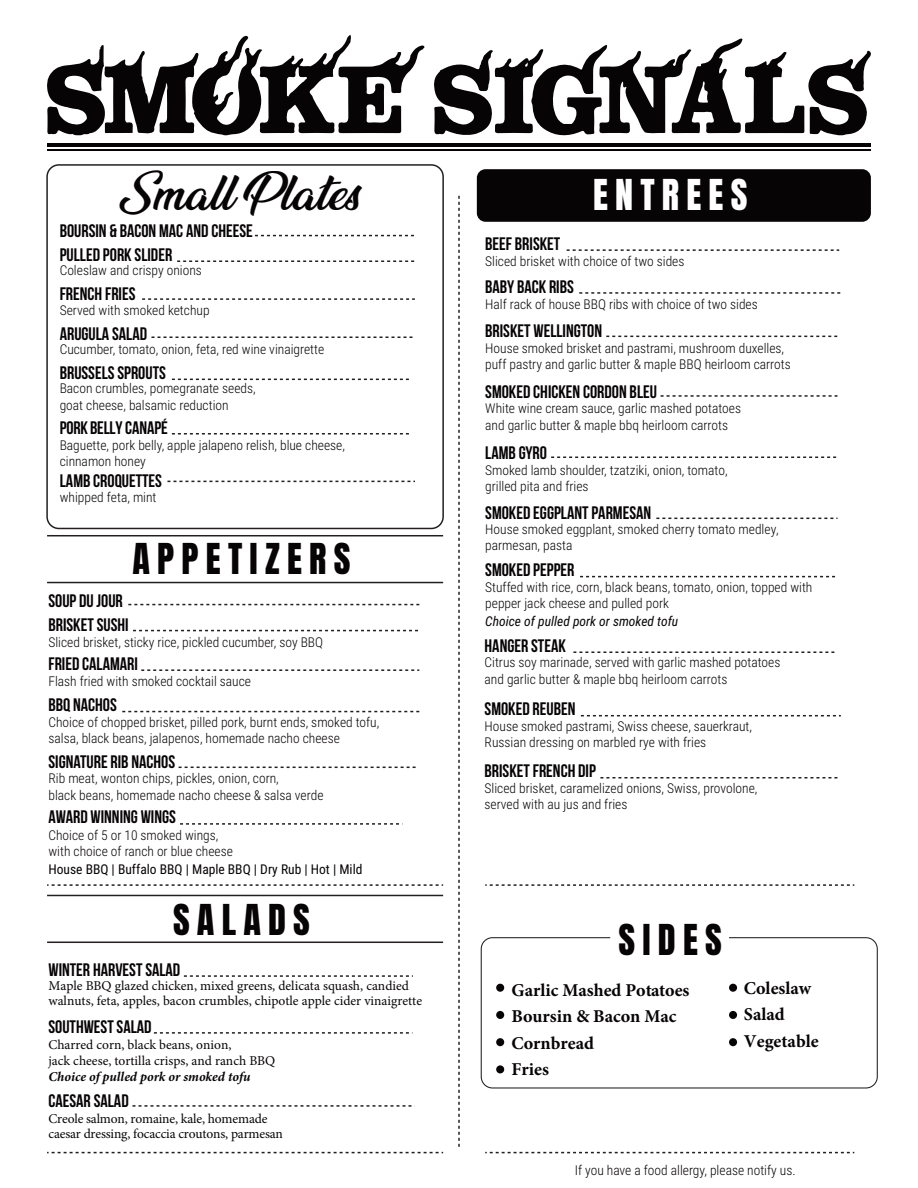
<style>
.page{position:relative;width:918px;height:1188px;background:#fff}
.page>*{position:absolute;margin:0;border:0;box-sizing:border-box;transform-origin:0 0}
.t1{font:900 43.05px "Ananda";color:#070406}
.t2{font:36.15px "Anton";letter-spacing:.2em;color:#070406}
.t3{font:36.15px "Anton";letter-spacing:.2em;color:#fff}
.t4{font:700 18.15px/24.2px "Bebas Neue";color:#070406}
.t5{font:700 18.15px/26.4px "Minion Pro";color:#070406}
.t6{font:300 13.5px/16.5px "Roboto Condensed";color:#070406}
.t7{font:13.5px/15.9px "Minion Pro";color:#070406}
.t8{font:13.5px "Roboto Condensed";color:#070406}
.t9{font:italic 700 13.5px "Minion Pro";color:#070406}
.t10{font:italic 13.5px "Roboto Condensed";color:#070406}
</style>
<div class="page">
<svg style="left:434px;top:38px;width:437px;height:98px"></svg>
<svg style="left:47px;top:35px;width:378px;height:101px"></svg>
<hr style="left:47px;top:143px;width:824px;height:4px;background:#070406">
<hr style="left:47px;top:149px;width:824px;height:2px;background:#070406">
<div style="left:46px;top:164px;width:398px;height:365px;border:2px solid #231f20;border-radius:12px"></div>
<div style="left:481px;top:937px;width:397px;height:152px;border:1px solid #231f20;border-radius:11px"></div>
<hr style="left:47px;top:535px;width:396px;height:1px;background:#231f20">
<hr style="left:47px;top:582px;width:396px;height:1px;background:#231f20">
<hr style="left:47px;top:895px;width:396px;height:1px;background:#231f20">
<hr style="left:47px;top:942px;width:396px;height:1px;background:#231f20">
<svg style="left:47px;top:884px;width:396px;height:2px"></svg>
<svg style="left:47px;top:1152px;width:396px;height:1px"></svg>
<svg style="left:485px;top:884px;width:369px;height:2px"></svg>
<svg style="left:485px;top:1152px;width:369px;height:1px"></svg>
<div style="left:477px;top:169px;width:394px;height:53px;background:#070406;border-radius:9px"></div>
<svg style="left:458px;top:196px;width:2px;height:951px"></svg>
<div style="left:496px;top:984px;width:8px;height:8px;background:#070406;border-radius:50%"></div>
<div style="left:496px;top:1011px;width:8px;height:8px;background:#070406;border-radius:50%"></div>
<div style="left:496px;top:1038px;width:8px;height:8px;background:#070406;border-radius:50%"></div>
<div style="left:729px;top:984px;width:8px;height:8px;background:#070406;border-radius:50%"></div>
<div style="left:729px;top:1011px;width:8px;height:8px;background:#070406;border-radius:50%"></div>
<div style="left:729px;top:1038px;width:8px;height:8px;background:#070406;border-radius:50%"></div>
<div style="left:496px;top:1065px;width:8px;height:8px;background:#070406;border-radius:50%"></div>
<svg style="left:255px;top:235px;width:159px;height:1px"></svg>
<svg style="left:177px;top:260px;width:238px;height:2px"></svg>
<svg style="left:142px;top:298px;width:273px;height:2px"></svg>
<svg style="left:151px;top:337px;width:262px;height:1px"></svg>
<svg style="left:172px;top:379px;width:237px;height:1px"></svg>
<svg style="left:172px;top:433px;width:237px;height:2px"></svg>
<svg style="left:128px;top:604px;width:292px;height:1px"></svg>
<svg style="left:133px;top:630px;width:285px;height:1px"></svg>
<svg style="left:141px;top:669px;width:278px;height:2px"></svg>
<svg style="left:122px;top:711px;width:297px;height:1px"></svg>
<svg style="left:179px;top:767px;width:237px;height:1px"></svg>
<svg style="left:180px;top:823px;width:219px;height:2px"></svg>
<svg style="left:600px;top:777px;width:238px;height:2px"></svg>
<svg style="left:581px;top:715px;width:260px;height:1px"></svg>
<svg style="left:573px;top:651px;width:262px;height:2px"></svg>
<svg style="left:580px;top:576px;width:256px;height:1px"></svg>
<svg style="left:656px;top:518px;width:182px;height:1px"></svg>
<svg style="left:551px;top:457px;width:286px;height:1px"></svg>
<svg style="left:661px;top:395px;width:177px;height:2px"></svg>
<svg style="left:606px;top:336px;width:232px;height:1px"></svg>
<svg style="left:579px;top:292px;width:261px;height:2px"></svg>
<svg style="left:567px;top:249px;width:272px;height:2px"></svg>
<svg style="left:184px;top:975px;width:229px;height:2px"></svg>
<svg style="left:154px;top:1032px;width:258px;height:2px"></svg>
<svg style="left:132px;top:1105px;width:283px;height:2px"></svg>
<svg style="left:167px;top:481px;width:248px;height:1px"></svg>
<h1 class="t1" style="left:120px;top:170px;width:242px">Small Plates</h1>
<h3 class="t4" style="left:60px;top:218px;width:195px">BOURSIN &amp; BACON MAC AND CHEESE<br>PULLED PORK SLIDER</h3>
<p class="t6" style="left:60px;top:262px;width:144px">Coleslaw and crispy onions</p>
<h3 class="t4" style="left:60px;top:282px;width:77px">FRENCH FRIES</h3>
<p class="t6" style="left:60px;top:301px;width:151px">Served with smoked ketchup</p>
<h3 class="t4" style="left:60px;top:321px;width:89px">ARUGULA SALAD</h3>
<p class="t6" style="left:60px;top:340px;width:266px">Cucumber, tomato, onion, feta, red wine vinaigrette</p>
<h3 class="t4" style="left:60px;top:361px;width:108px">BRUSSELS SPROUTS</h3>
<p class="t6" style="left:60px;top:380px;width:198px">Bacon crumbles, pomegranate seeds, goat cheese, balsamic reduction</p>
<h3 class="t4" style="left:60px;top:416px;width:110px">PORK BELLY CANAPÉ</h3>
<p class="t6" style="left:60px;top:436px;width:287px">Baguette, pork belly, apple jalapeno relish, blue cheese, cinnamon honey</p>
<h3 class="t4" style="left:60px;top:469px;width:104px">LAMB CROQUETTES</h3>
<p class="t6" style="left:60px;top:488px;width:98px">whipped feta, mint</p>
<h2 class="t2" style="left:132px;top:541px;width:219px">APPETIZERS</h2>
<h3 class="t4" style="left:48px;top:588px;width:82px">SOUP DU JOUR<br>BRISKET SUSHI</h3>
<h3 class="t4" style="left:48px;top:652px;width:91px">FRIED CALAMARI</h3>
<p class="t6" style="left:48px;top:633px;width:276px">Sliced brisket, sticky rice, pickled cucumber, soy BBQ</p>
<p class="t6" style="left:48px;top:672px;width:204px">Flash fried with smoked cocktail sauce</p>
<h3 class="t4" style="left:48px;top:693px;width:70px">BBQ NACHOS</h3>
<p class="t6" style="left:48px;top:713px;width:332px">Choice of chopped brisket, pilled pork, burnt ends, smoked tofu, salsa, black beans, jalapenos, homemade nacho cheese</p>
<h3 class="t4" style="left:48px;top:749px;width:128px">SIGNATURE RIB NACHOS</h3>
<p class="t6" style="left:48px;top:770px;width:277px">Rib meat, wonton chips, pickles, onion, corn,<br>black beans, homemade nacho cheese &amp; salsa verde</p>
<h3 class="t4" style="left:48px;top:804px;width:129px">AWARD WINNING WINGS</h3>
<p class="t6" style="left:48px;top:826px;width:186px">Choice of 5 or 10 smoked wings, with choice of ranch or blue cheese</p>
<p class="t8" style="left:48px;top:860px;width:316px">House BBQ | Buffalo BBQ | Maple BBQ | Dry Rub | Hot | Mild</p>
<h2 class="t2" style="left:173px;top:901px;width:138px">SALADS</h2>
<h3 class="t4" style="left:48px;top:957px;width:133px">WINTER HARVEST SALAD</h3>
<p class="t7" style="left:48px;top:979px;width:375px;line-height:14.5px">Maple BBQ glazed chicken, mixed greens, delicata squash, candied walnuts, feta, apples, bacon crumbles, chipotle apple cider vinaigrette</p>
<h3 class="t4" style="left:48px;top:1014px;width:105px">SOUTHWEST SALAD</h3>
<p class="t7" style="left:48px;top:1037px;width:228px">Charred corn, black beans, onion,<br>jack cheese, tortilla crisps, and ranch BBQ</p>
<p class="t9" style="left:48px;top:1067px;width:203px">Choice of pulled pork or smoked tofu</p>
<h3 class="t4" style="left:48px;top:1088px;width:82px">CAESAR SALAD</h3>
<p class="t7" style="left:48px;top:1111px;width:236px;line-height:15.5px">Creole salmon, romaine, kale, homemade caesar dressing, focaccia croutons, parmesan</p>
<h3 class="t4" style="left:485px;top:232px;width:77px">BEEF BRISKET</h3>
<h2 class="t3" style="left:593px;top:177px;width:156px">ENTREES</h2>
<p class="t6" style="left:485px;top:252px;width:201px">Sliced brisket with choice of two sides</p>
<h3 class="t4" style="left:485px;top:275px;width:90px">BABY BACK RIBS</h3>
<p class="t6" style="left:485px;top:295px;width:274px">Half rack of house BBQ ribs with choice of two sides</p>
<h3 class="t4" style="left:485px;top:319px;width:118px">BRISKET WELLINGTON</h3>
<p class="t6" style="left:485px;top:339px;width:307px">House smoked brisket and pastrami, mushroom duxelles, puff pastry and garlic butter &amp; maple BBQ heirloom carrots</p>
<h3 class="t4" style="left:485px;top:379px;width:173px">SMOKED CHICKEN CORDON BLEU</h3>
<p class="t6" style="left:485px;top:400px;width:257px">White wine cream sauce, garlic mashed potatoes and garlic butter &amp; maple bbq heirloom carrots</p>
<h3 class="t4" style="left:485px;top:441px;width:63px">LAMB GYRO</h3>
<p class="t6" style="left:485px;top:461px;width:244px">Smoked lamb shoulder, tzatziki, onion, tomato, grilled pita and fries</p>
<h3 class="t4" style="left:485px;top:500px;width:168px">SMOKED EGGPLANT PARMESAN</h3>
<p class="t6" style="left:485px;top:521px;width:295px">House smoked eggplant, smoked cherry tomato medley, parmesan, pasta</p>
<h3 class="t4" style="left:485px;top:558px;width:91px">SMOKED PEPPER</h3>
<p class="t6" style="left:485px;top:578px;width:329px">Stuffed with rice, corn, black beans, tomato, onion, topped with pepper jack cheese and pulled pork</p>
<p class="t10" style="left:485px;top:612px;width:195px">Choice of pulled pork or smoked tofu</p>
<h3 class="t4" style="left:485px;top:633px;width:83px">HANGER STEAK</h3>
<p class="t6" style="left:485px;top:654px;width:297px">Citrus soy marinade, served with garlic mashed potatoes and garlic butter &amp; maple bbq heirloom carrots</p>
<h3 class="t4" style="left:485px;top:697px;width:92px">SMOKED REUBEN</h3>
<p class="t6" style="left:485px;top:717px;width:269px">House smoked pastrami, Swiss cheese, sauerkraut,<br>Russian dressing on marbled rye with fries</p>
<h3 class="t4" style="left:485px;top:759px;width:113px">BRISKET FRENCH DIP</h3>
<p class="t6" style="left:485px;top:779px;width:274px">Sliced brisket, caramelized onions, Swiss, provolone, served with au jus and fries</p>
<h2 class="t2" style="left:619px;top:921px;width:105px">SIDES</h2>
<h3 class="t5" style="left:512px;top:976px;width:180px">Garlic Mashed Potatoes<br>Boursin &amp; Bacon Mac<br>Cornbread<br>Fries</h3>
<h3 class="t5" style="left:744px;top:975px;width:76px">Coleslaw<br>Salad<br>Vegetable</h3>
<p class="t6" style="left:575px;top:1162px;width:222px">If you have a food allergy, please notify us.</p>
</div>
